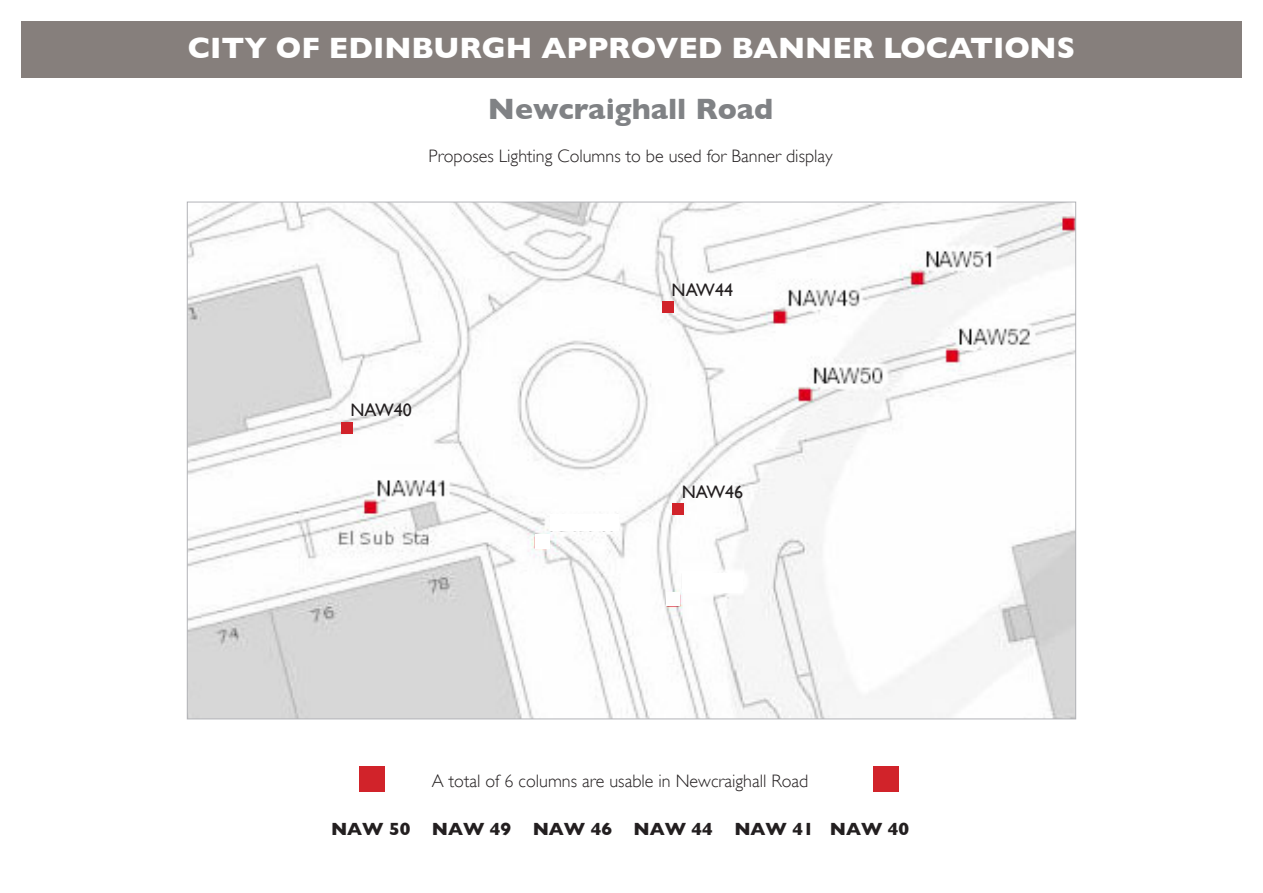
<style>
.page{position:relative;width:1263px;height:893px;background:#fff}
.page>*{position:absolute;margin:0;border:0;box-sizing:border-box;transform-origin:0 0}
.t1{font:700 30px "Gill Sans";color:#fff}
.t2{font:700 30px "Gill Sans";color:#808285}
.t3{font:300 18px "Gill Sans";color:#231f20}
.t4{font:700 18px "Gill Sans";color:#231f20}
.t5{font:18px "Gill Sans";color:#231f20}
</style>
<div class="page">
<div style="left:21px;top:22px;width:1221px;height:56px;background:#867f7c"></div>
<img style="left:189px;top:204px;width:885px;height:513px">
<div style="left:874px;top:766px;width:25px;height:25px;background:#d1232a"></div>
<div style="left:359px;top:766px;width:26px;height:25px;background:#d1232a"></div>
<div style="left:666px;top:593px;width:14px;height:13px;background:#fefefe"></div>
<div style="left:682px;top:573px;width:61px;height:20px;background:#fff"></div>
<div style="left:535px;top:534px;width:14px;height:15px;background:#fff"></div>
<div style="left:550px;top:514px;width:69px;height:17px;background:#fff"></div>
<div style="left:341px;top:422px;width:12px;height:12px;background:#d1232a"></div>
<div style="left:672px;top:503px;width:12px;height:11px;background:#d1232a"></div>
<div style="left:662px;top:301px;width:12px;height:12px;background:#d1232a"></div>
<h1 class="t1" style="left:188px;top:30px;width:889px">CITY OF EDINBURGH APPROVED BANNER LOCATIONS</h1>
<p class="t2" style="left:488px;top:91px;width:287px">Newcraighall Road</p>
<p class="t3" style="left:429px;top:146px;width:405px">Proposes Lighting Columns to be used for Banner display</p>
<p class="t5" style="left:351px;top:400px;width:63px">NAW40</p>
<p class="t5" style="left:672px;top:280px;width:63px">NAW44</p>
<p class="t5" style="left:682px;top:481px;width:63px">NAW46</p>
<p class="t3" style="left:432px;top:771px;width:378px">A total of 6 columns are usable in Newcraighall Road</p>
<p class="t4" style="left:331px;top:818px;width:580px">NAW 50 NAW 49 NAW 46 NAW 44 NAW 41 NAW 40</p>
</div>
